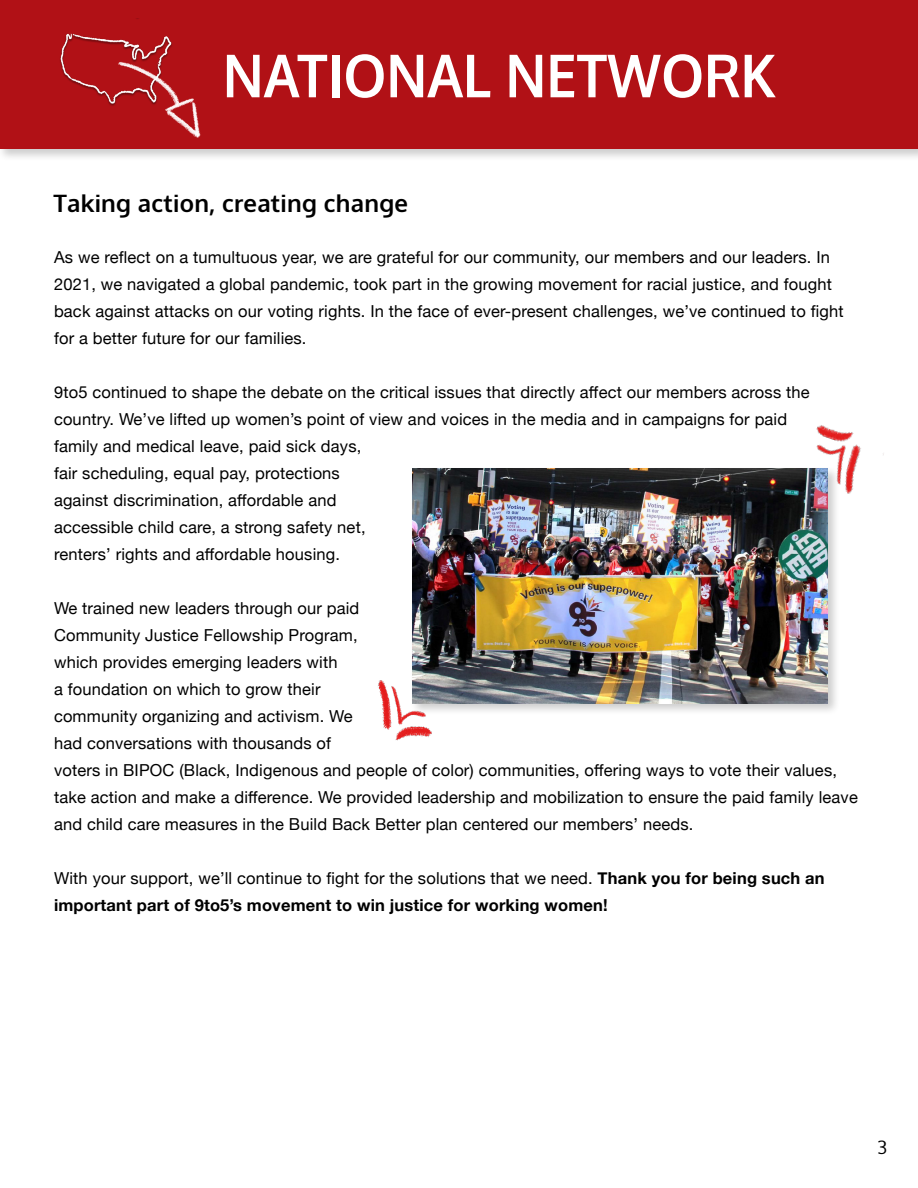
<style>
.page{position:relative;width:918px;height:1188px;background:#fff}
.page>*{position:absolute;margin:0;border:0;box-sizing:border-box;transform-origin:0 0}
.t1{font:700 59.4px "Oxygen";color:#fff;scale:.91 1}
.t2{font:700 24px "Oxygen";letter-spacing:.01em;color:#000}
.t3{font:18px "Oxygen";color:#000}
.t4{font:16.5px/27px "Helvetica Neue";letter-spacing:.01em;color:#000}
.t5{font:700 16.5px/27px "Helvetica Neue";letter-spacing:.01em;color:#000}
.s1{font-weight:400}
</style>
<div class="page">
<div style="left:0;top:0;width:918px;height:161px;background:#000;opacity:.2"></div>
<div style="left:0;top:0;width:918px;height:149px;background:#b11116"></div>
<div style="left:410px;top:466px;width:430px;height:250px;background:#000;opacity:.2"></div>
<img style="left:413px;top:468px;width:415px;height:235px">
<img style="left:378px;top:665px;width:62px;height:76px">
<img style="left:60px;top:18px;width:111px;height:78px">
<img style="left:100px;top:42px;width:101px;height:96px">
<img style="left:786px;top:425px;width:98px;height:88px">
<h1 class="t1" style="left:223px;top:39px;width:610px">NATIONAL NETWORK</h1>
<h2 class="t2" style="left:54px;top:189px;width:356px">Taking action, creating change</h2>
<p class="t4" style="left:54px;top:245px;width:791px">As we reflect on a tumultuous year, we are grateful for our community, our members and our leaders. In 2021, we navigated a global pandemic, took part in the growing movement for racial justice, and fought back against attacks on our voting rights. In the face of ever-present challenges, we’ve continued to fight for a better future for our families.</p>
<p class="t4" style="left:54px;top:380px;width:757px">9to5 continued to shape the debate on the critical issues that directly affect our members across the country. We’ve lifted up women’s point of view and voices in the media and in campaigns for paid family and medical leave, paid sick days,<br>fair scheduling, equal pay, protections<br>against discrimination, affordable and<br>accessible child care, a strong safety net,<br>renters’ rights and affordable housing.</p>
<p class="t4" style="left:54px;top:596px;width:805px">We trained new leaders through our paid<br>Community Justice Fellowship Program,<br>which provides emerging leaders with<br>a foundation on which to grow their<br>community organizing and activism. We<br>had conversations with thousands of<br>voters in BIPOC (Black, Indigenous and people of color) communities, offering ways to vote their values, take action and make a difference. We provided leadership and mobilization to ensure the paid family leave and child care measures in the Build Back Better plan centered our members’ needs.</p>
<p class="t5" style="left:54px;top:865px;width:772px"><span class="s1">With your support, we’ll continue to fight for the solutions that we need.</span> Thank you for being such an important part of 9to5’s movement to win justice for working women!</p>
<p class="t3" style="left:878px;top:1135px;width:11px">3</p>
</div>
